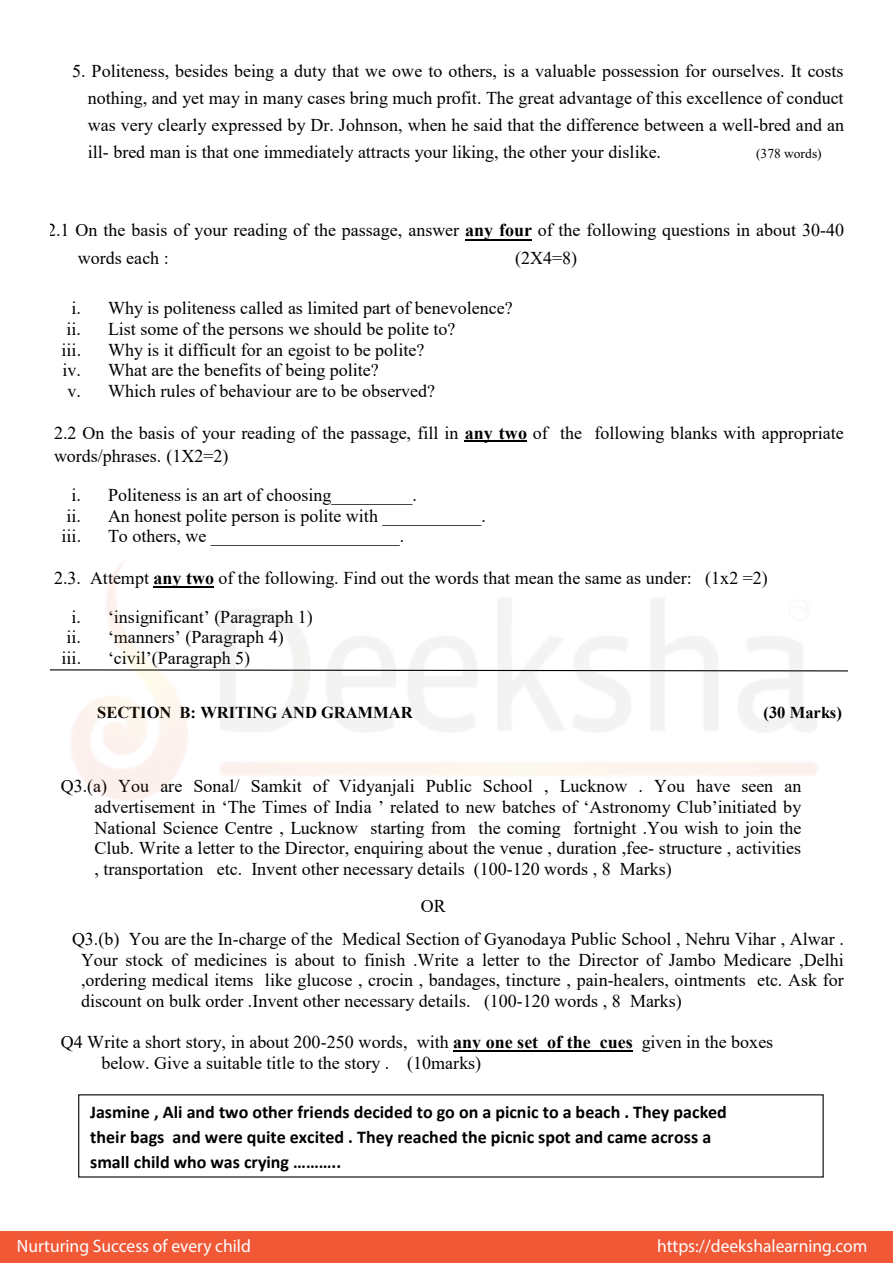
<style>
.page{position:relative;width:893px;height:1263px;background:#fff}
.page>*{position:absolute;margin:0;border:0;box-sizing:border-box;transform-origin:0 0}
.t1{font:18px/20.7px "Times New Roman";color:#000}
.t2{font:700 18px/25px "Calibri";color:#000}
.t3{font:18px "Myriad Pro";color:#fff}
.t4{font:700 16.5px "Times New Roman";letter-spacing:-.005em;color:#000}
.t5{font:16.5px "Calibri";color:#000}
.t6{font:13.5px "Times New Roman";letter-spacing:.005em;color:#000}
.s1{font-weight:700}
</style>
<div class="page">
<hr style="left:465px;top:239px;width:67px;height:2px;background:#000">
<hr style="left:465px;top:440px;width:62px;height:2px;background:#000">
<hr style="left:453px;top:1050px;width:180px;height:2px;background:#000">
<img style="left:50px;top:563px;width:798px;height:237px">
<div style="left:0;top:1232px;width:893px;height:31px;background:#f05836"></div>
<p class="t1" style="left:88px;top:57px;width:758px;line-height:27px;text-align:justify;text-indent:-16px">5. Politeness, besides being a duty that we owe to others, is a valuable possession for ourselves. It costs nothing, and yet may in many cases bring much profit. The great advantage of this excellence of conduct was very clearly expressed by Dr. Johnson, when he said that the difference between a well-bred and an ill- bred man is that one immediately attracts your liking, the other your dislike.</p>
<p class="t6" style="left:756px;top:143px;width:67px">(378 words)</p>
<p class="t1" style="left:78px;top:215px;width:768px;line-height:28.2px;text-indent:-31px">2.1 On the basis of your reading of the passage, answer <span class="s1">any four</span> of the following questions in about 30-40 words each :</p>
<p class="t1" style="left:515px;top:247px;width:63px">(2X4=8)</p>
<p class="t1" style="left:62px;top:297px;width:453px;text-indent:10px">i. Why is politeness called as limited part of benevolence? ii. List some of the persons we should be polite to?<br>iii.</p>
<p class="t1" style="left:62px;top:339px;width:374px;text-indent:46px">Why is it difficult for an egoist to be polite? iv. What are the benefits of being polite?<br>v. Which rules of behaviour are to be observed?</p>
<p class="t1" style="left:54px;top:420px;width:791px;line-height:23.7px">2.2 On the basis of your reading of the passage, fill in <span class="s1">any two</span> of the following blanks with appropriate words/phrases. (1X2=2)</p>
<p class="t1" style="left:62px;top:484px;width:426px;text-indent:10px">i. Politeness is an art of choosing_________.<br>ii. An honest polite person is polite with ___________. iii.</p>
<p class="t1" style="left:108px;top:525px;width:298px">To others, we _____________________.</p>
<p class="t1" style="left:71px;top:558px;width:698px;line-height:38.7px;text-indent:-17px">2.3. Attempt <span class="s1">any two</span> of the following. Find out the words that mean the same as under: (1x2 =2) i. ‘insignificant’ (Paragraph 1)</p>
<p class="t1" style="left:62px;top:626px;width:224px">ii. ‘manners’ (Paragraph 4) iii.</p>
<p class="t1" style="left:108px;top:647px;width:144px">‘civil’(Paragraph 5)</p>
<p class="t4" style="left:97px;top:700px;width:317px">SECTION B: WRITING AND GRAMMAR</p>
<p class="t4" style="left:764px;top:700px;width:80px">(30 Marks)</p>
<p class="t1" style="left:94px;top:775px;width:708px;text-align:justify;text-indent:-34px">Q3.(a) You are Sonal/ Samkit of Vidyanjali Public School , Lucknow . You have seen an advertisement in ‘The Times of India ’ related to new batches of ‘Astronomy Club’initiated by National Science Centre , Lucknow starting from the coming fortnight .You wish to join the Club. Write a letter to the Director, enquiring about the venue , duration ,fee- structure , activities , transportation etc. Invent other necessary details (100-120 words , 8 Marks)</p>
<p class="t1" style="left:72px;top:888px;width:773px;line-height:33.3px;text-indent:349px">OR<br>Q3.(b) You are the In-charge of the Medical Section of Gyanodaya Public School , Nehru Vihar , Alwar .</p>
<p class="t1" style="left:81px;top:949px;width:764px;text-align:justify">Your stock of medicines is about to finish .Write a letter to the Director of Jambo Medicare ,Delhi ,ordering medical items like glucose , crocin , bandages, tincture , pain-healers, ointments etc. Ask for discount on bulk order .Invent other necessary details. (100-120 words , 8 Marks)</p>
<p class="t1" style="left:101px;top:1031px;width:673px;text-indent:-40px">Q4 Write a short story, in about 200-250 words, with <span class="s1">any one set of the cues</span> given in the boxes below. Give a suitable title to the story . (10marks)</p>
<p class="t2" style="left:90px;top:1099px;width:638px">Jasmine , Ali and two other friends decided to go on a picnic to a beach . They packed their bags and were quite excited . They reached the picnic spot and came across a small child who was crying ………..</p>
<p class="t5" style="left:445px;top:1132px;width:10px">3</p>
<p class="t3" style="left:17px;top:1235px;width:235px">Nurturing Success of every child</p>
<p class="t3" style="left:657px;top:1235px;width:212px">https://deekshalearning.com</p>
</div>
